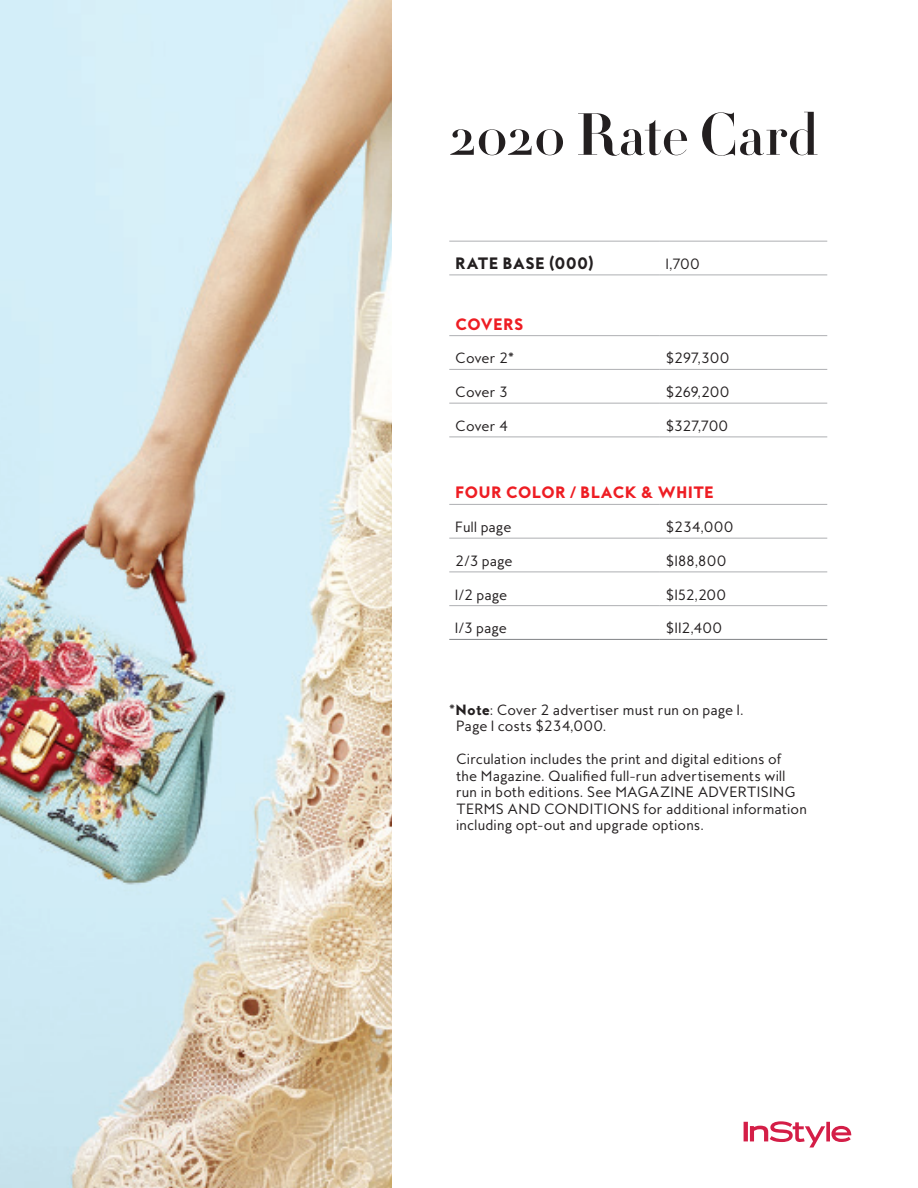
<style>
.page{position:relative;width:918px;height:1188px;background:#fff}
.page>*{position:absolute;margin:0;border:0;box-sizing:border-box;transform-origin:0 0}
.t1{font:700 58.5px "HTF Didot B42";color:#231f20}
.t2{font:800 15px "MB Empire";color:#ee1d23}
.t3{font:800 15px "MB Empire";letter-spacing:.005em;color:#231f20}
.t4{font:13.5px/16.5px "MB Empire";letter-spacing:.01em;color:#231f20}
.s1{font-weight:900}
</style>
<div class="page">
<img style="left:0;top:0;width:392px;height:1188px">
<svg style="left:744px;top:1121px;width:107px;height:27px"></svg>
<hr style="left:449px;top:241px;width:211px;height:1px;background:#aeafb3">
<hr style="left:660px;top:241px;width:167px;height:1px;background:#aeafb3">
<hr style="left:449px;top:275px;width:211px;height:1px;background:#aeafb3">
<hr style="left:660px;top:275px;width:167px;height:1px;background:#aeafb3">
<hr style="left:449px;top:335px;width:211px;height:1px;background:#aeafb3">
<hr style="left:660px;top:335px;width:167px;height:1px;background:#aeafb3">
<hr style="left:449px;top:369px;width:211px;height:1px;background:#aeafb3">
<hr style="left:660px;top:369px;width:167px;height:1px;background:#aeafb3">
<hr style="left:449px;top:403px;width:211px;height:1px;background:#aeafb3">
<hr style="left:660px;top:403px;width:167px;height:1px;background:#aeafb3">
<hr style="left:449px;top:437px;width:211px;height:1px;background:#aeafb3">
<hr style="left:660px;top:437px;width:167px;height:1px;background:#aeafb3">
<hr style="left:449px;top:504px;width:211px;height:1px;background:#aeafb3">
<hr style="left:660px;top:504px;width:167px;height:1px;background:#aeafb3">
<hr style="left:449px;top:538px;width:211px;height:1px;background:#aeafb3">
<hr style="left:660px;top:538px;width:167px;height:1px;background:#aeafb3">
<hr style="left:449px;top:572px;width:211px;height:1px;background:#aeafb3">
<hr style="left:660px;top:572px;width:167px;height:1px;background:#aeafb3">
<hr style="left:449px;top:605px;width:211px;height:1px;background:#aeafb3">
<hr style="left:660px;top:605px;width:167px;height:1px;background:#aeafb3">
<hr style="left:449px;top:639px;width:211px;height:1px;background:#808285">
<hr style="left:660px;top:639px;width:167px;height:1px;background:#808285">
<h1 class="t1" style="left:449px;top:91px;width:370px">2020 Rate Card</h1>
<p class="t3" style="left:455px;top:253px;width:140px">RATE BASE (000)</p>
<p class="t4" style="left:666px;top:256px;width:36px">1,700</p>
<p class="t2" style="left:455px;top:314px;width:70px">COVERS</p>
<p class="t4" style="left:455px;top:350px;width:60px">Cover 2*</p>
<p class="t4" style="left:666px;top:350px;width:65px">$297,300</p>
<p class="t4" style="left:455px;top:384px;width:54px">Cover 3</p>
<p class="t4" style="left:666px;top:384px;width:65px">$269,200</p>
<p class="t4" style="left:455px;top:418px;width:54px">Cover 4</p>
<p class="t4" style="left:666px;top:418px;width:64px">$327,700</p>
<p class="t2" style="left:455px;top:483px;width:260px">FOUR COLOR / BLACK &amp; WHITE</p>
<p class="t4" style="left:455px;top:519px;width:58px">Full page</p>
<p class="t4" style="left:666px;top:519px;width:69px">$234,000</p>
<p class="t4" style="left:455px;top:553px;width:59px">2/3 page</p>
<p class="t4" style="left:666px;top:553px;width:62px">$188,800</p>
<p class="t4" style="left:455px;top:586px;width:54px">1/2 page</p>
<p class="t4" style="left:666px;top:586px;width:62px">$152,200</p>
<p class="t4" style="left:455px;top:620px;width:53px">1/3 page</p>
<p class="t4" style="left:666px;top:620px;width:58px">$112,400</p>
<p class="t4" style="left:456px;top:701px;width:289px;text-indent:-7px">*<span class="s1">Note</span>: Cover 2 advertiser must run on page 1.<br>Page 1 costs $234,000.</p>
<p class="t4" style="left:456px;top:751px;width:352px">Circulation includes the print and digital editions of<br>the Magazine. Qualified full-run advertisements will run in both editions. See MAGAZINE ADVERTISING TERMS AND CONDITIONS for additional information including opt-out and upgrade options.</p>
</div>
